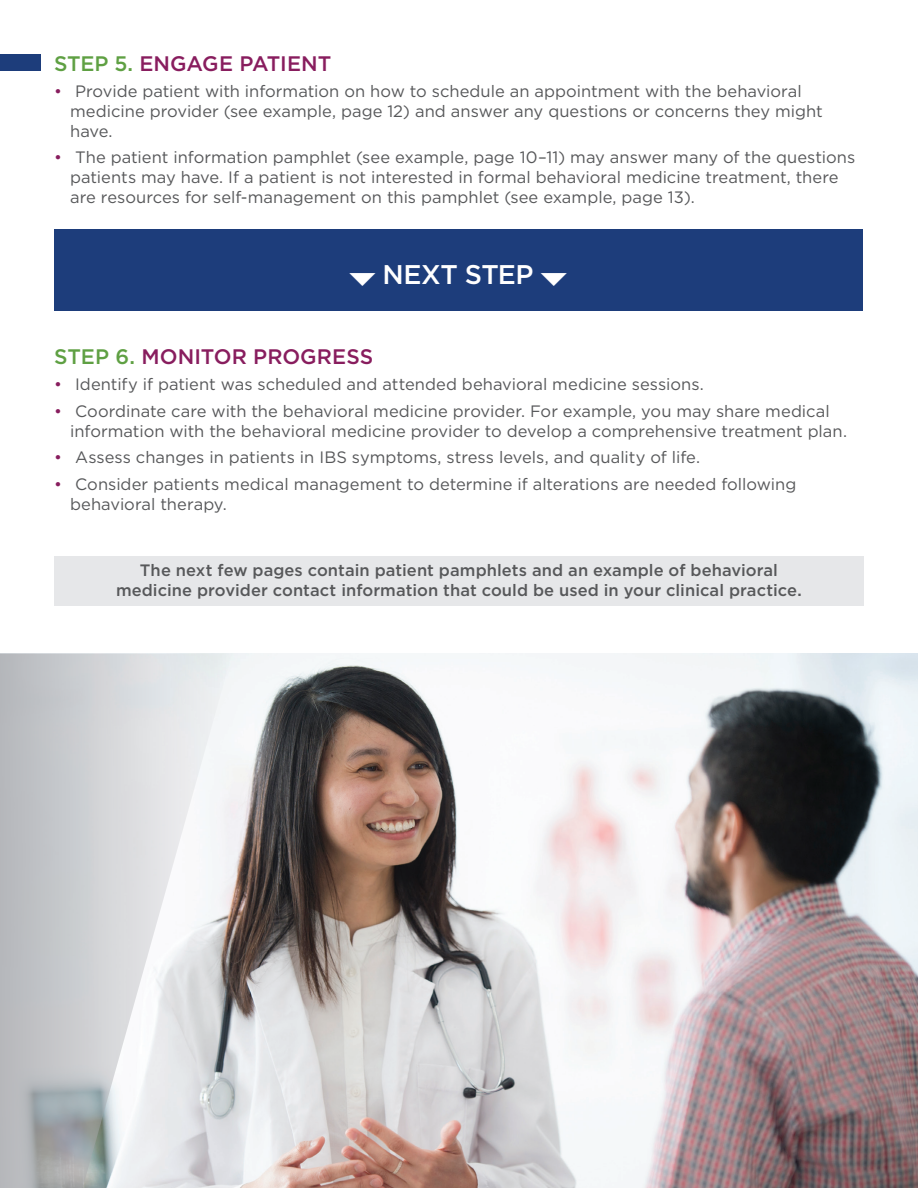
<style>
.page{position:relative;width:918px;height:1188px;background:#fff}
.page>*{position:absolute;margin:0;border:0;box-sizing:border-box;transform-origin:0 0}
.t1{font:500 27px "Gotham";letter-spacing:-.015em;color:#fff}
.t2{font:500 21px "Gotham";color:#881d5e}
.t3{font:16.5px/19.8px "Gotham";color:#57585a}
.t4{font:500 16.5px/19.8px "Gotham";letter-spacing:.005em;color:#57585a;text-align:center}
.s1{color:#5fa043}
.s2{color:#881d5e}
</style>
<div class="page">
<div style="left:54px;top:556px;width:810px;height:50px;background:#e6e7e9"></div>
<div style="left:0;top:54px;width:40px;height:16px;background:#1d3d7b"></div>
<div style="left:54px;top:229px;width:808px;height:82px;background:#1d3d7b"></div>
<img style="left:232px;top:653px;width:686px;height:535px">
<svg style="left:0;top:653px;width:232px;height:535px;background:#d1d3d6"></svg>
<p class="t2" style="left:54px;top:50px;width:279px"><span class="s1">STEP 5.</span> ENGAGE PATIENT</p>
<p class="t3" style="left:70px;top:81px;width:754px;text-indent:-16px"><span class="s2">•</span> Provide patient with information on how to schedule an appointment with the behavioral medicine provider (see example, page 12) and answer any questions or concerns they might have.</p>
<p class="t3" style="left:70px;top:147px;width:787px;text-indent:-16px"><span class="s2">•</span> The patient information pamphlet (see example, page 10–11) may answer many of the questions patients may have. If a patient is not interested in formal behavioral medicine treatment, there are resources for self-management on this pamphlet (see example, page 13).</p>
<p class="t1" style="left:383px;top:257px;width:152px">NEXT STEP</p>
<p class="t2" style="left:54px;top:343px;width:321px"><span class="s1">STEP 6.</span> MONITOR PROGRESS</p>
<p class="t3" style="left:54px;top:374px;width:652px"><span class="s2">•</span> Identify if patient was scheduled and attended behavioral medicine sessions.</p>
<p class="t3" style="left:70px;top:401px;width:778px;text-indent:-16px"><span class="s2">•</span> Coordinate care with the behavioral medicine provider. For example, you may share medical information with the behavioral medicine provider to develop a comprehensive treatment plan.</p>
<p class="t3" style="left:54px;top:447px;width:648px"><span class="s2">•</span> Assess changes in patients in IBS symptoms, stress levels, and quality of life.</p>
<p class="t3" style="left:70px;top:474px;width:728px;text-indent:-16px"><span class="s2">•</span> Consider patients medical management to determine if alterations are needed following behavioral therapy.</p>
<p class="t4" style="left:116px;top:560px;width:687px">The next few pages contain patient pamphlets and an example of behavioral medicine provider contact information that could be used in your clinical practice.</p>
</div>
